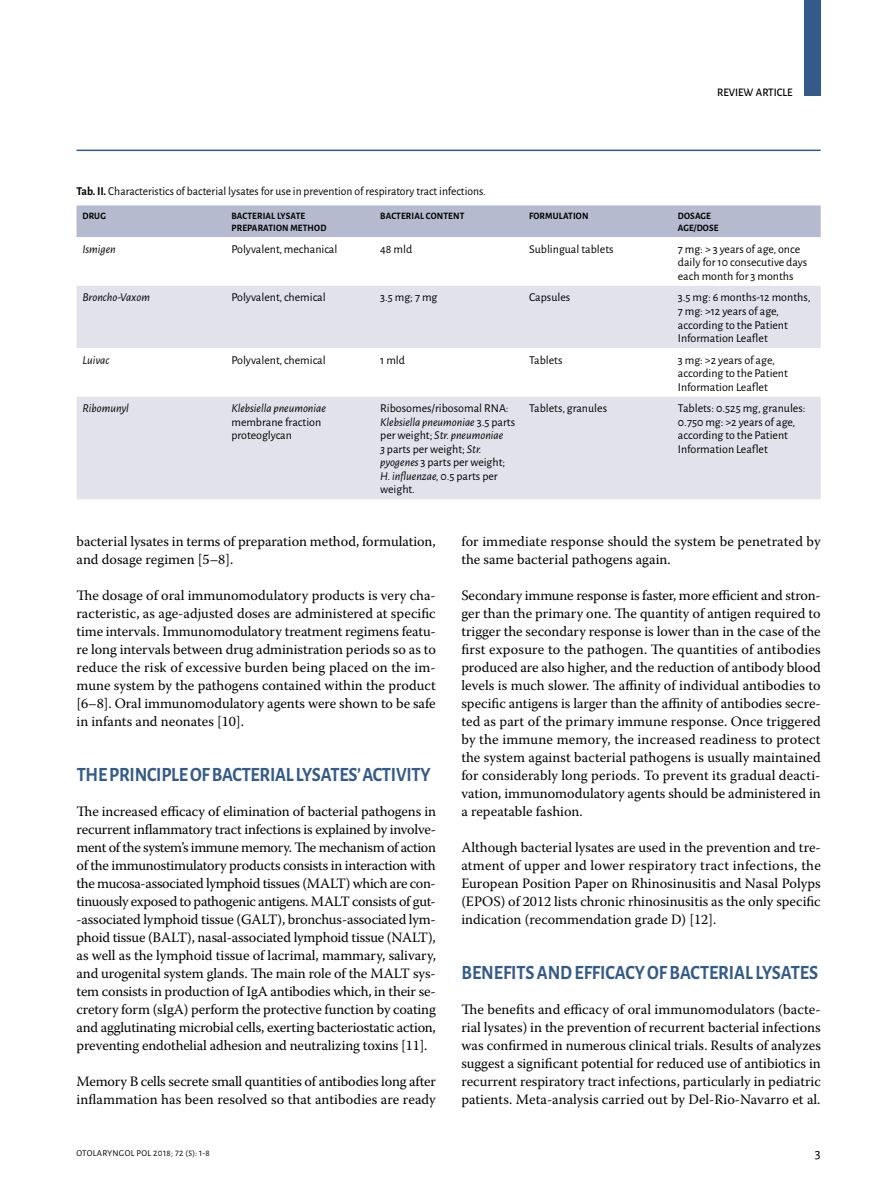
<style>
.page{position:relative;width:893px;height:1191px;background:#fff}
.page>*{position:absolute;margin:0;border:0;box-sizing:border-box;transform-origin:0 0}
.t1{font:700 20.25px "Alegreya Sans";letter-spacing:-.01em;color:#335a88;scale:.9 1}
.t2{font:14.25px/18px "Warnock Pro";color:#000;text-align:justify}
.t3{font:14.25px "Alegreya Sans";color:#000}
.t4{font:12px/13.5px "Alegreya Sans";color:#000}
.t5{font:italic 12px "Alegreya Sans";color:#000}
.t6{font:500 11.55px "Alegreya Sans";color:#000;scale:.95 1}
.t7{font:700 9.75px/12px "Alegreya Sans";letter-spacing:.015em;color:#000;scale:.95 1}
.t8{font:9px "Alegreya Sans";letter-spacing:.035em;color:#000}
.s1{font-weight:700}
.s2{font-style:italic}
</style>
<div class="page">
<hr style="left:77px;top:150px;width:744px;height:1px;background:#335a88">
<div style="left:804px;top:0;width:17px;height:96px;background:#335a88"></div>
<div style="left:77px;top:205px;width:744px;height:32px;background:#b5bace"></div>
<svg style="left:77px;top:286px;width:744px;height:213px;fill:#e2e3ea"></svg>
<p class="t6" style="left:717px;top:84px;width:81px">REVIEW ARTICLE</p>
<p class="t4" style="left:77px;top:184px;width:411px"><span class="s1">TAB. II.</span> Characteristics of bacterial lysates for use in prevention of respiratory tract infections.</p>
<p class="t7" style="left:83px;top:209px;width:26px">DRUG</p>
<p class="t7" style="left:231px;top:209px;width:101px">BACTERIAL LYSATE<br>PREPARATION METHOD</p>
<p class="t7" style="left:380px;top:209px;width:90px">BACTERIAL CONTENT</p>
<p class="t7" style="left:529px;top:209px;width:64px">FORMULATION</p>
<p class="t7" style="left:678px;top:209px;width:44px">DOSAGE<br>AGE/DOSE</p>
<p class="t5" style="left:83px;top:241px;width:35px">Ismigen</p>
<p class="t4" style="left:231px;top:242px;width:108px">Polyvalent, mechanical</p>
<p class="t4" style="left:380px;top:242px;width:34px">48 mld</p>
<p class="t4" style="left:529px;top:242px;width:86px">Sublingual tablets</p>
<p class="t4" style="left:678px;top:242px;width:131px">7 mg: &gt; 3 years of age, once daily for 10 consecutive days each month for 3 months</p>
<p class="t5" style="left:83px;top:289px;width:69px">Broncho-Vaxom</p>
<p class="t4" style="left:231px;top:290px;width:96px">Polyvalent, chemical</p>
<p class="t4" style="left:380px;top:290px;width:59px">3.5 mg; 7 mg</p>
<p class="t4" style="left:529px;top:290px;width:43px">Capsules</p>
<p class="t4" style="left:678px;top:290px;width:134px">3.5 mg: 6 months-12 months,<br>7 mg: &gt;12 years of age, according to the Patient<br>Information Leaflet</p>
<p class="t5" style="left:83px;top:352px;width:28px">Luivac</p>
<p class="t4" style="left:231px;top:352px;width:96px">Polyvalent, chemical</p>
<p class="t4" style="left:380px;top:352px;width:26px">1 mld</p>
<p class="t4" style="left:529px;top:352px;width:35px">Tablets</p>
<p class="t4" style="left:678px;top:352px;width:112px">3 mg: &gt;2 years of age, according to the Patient<br>Information Leaflet</p>
<p class="t5" style="left:83px;top:400px;width:48px">Ribomunyl</p>
<p class="t5" style="left:231px;top:400px;width:96px">Klebsiella pneumoniae</p>
<p class="t4" style="left:231px;top:414px;width:91px">membrane fraction proteoglycan</p>
<p class="t4" style="left:380px;top:401px;width:136px">Ribosomes/ribosomal RNA:<br><span class="s2">Klebsiella pneumoniae</span> 3.5 parts per weight; <span class="s2">Str. pneumoniae<br>3</span> parts per weight; <span class="s2">Str. pyogenes</span> 3 parts per weight;<br><span class="s2">H. influenzae,</span> 0.5 parts per weight.</p>
<p class="t4" style="left:529px;top:401px;width:79px">Tablets, granules</p>
<p class="t4" style="left:678px;top:401px;width:129px">Tablets: 0.525 mg, granules:<br>0.750 mg: &gt;2 years of age, according to the Patient<br>Information Leaflet</p>
<p class="t2" style="left:77px;top:532px;width:361px">bacterial lysates in terms of preparation method, formulation, and dosage regimen [5–8].</p>
<p class="t2" style="left:77px;top:586px;width:361px">The dosage of oral immunomodulatory products is very cha&shy;racteristic, as age-adjusted doses are administered at specific time intervals. Immunomodulatory treatment regimens featu&shy;re long intervals between drug administration periods so as to reduce the risk of excessive burden being placed on the im&shy;mune system by the pathogens contained within the product [6–8]. Oral immunomodulatory agents were shown to be safe in infants and neonates [10].</p>
<h1 class="t1" style="left:77px;top:760px;width:395px">THE PRINCIPLE OF BACTERIAL LYSATES’ ACTIVITY</h1>
<p class="t2" style="left:77px;top:802px;width:361px">The increased efficacy of elimination of bacterial pathogens in recurrent inflammatory tract infections is explained by involve&shy;ment of the system’s immune memory. The mechanism of action of the immunostimulatory products consists in interaction with the mucosa-associated lymphoid tissues (MALT) which are con&shy;tinuously exposed to pathogenic antigens. MALT consists of gut--associated lymphoid tissue (GALT), bronchus-associated lym&shy;phoid tissue (BALT), nasal-associated lymphoid tissue (NALT), as well as the lymphoid tissue of lacrimal, mammary, salivary, and urogenital system glands. The main role of the MALT sys&shy;tem consists in production of IgA antibodies which, in their se&shy;cretory form (sIgA) perform the protective function by coating and agglutinating microbial cells, exerting bacteriostatic action, preventing endothelial adhesion and neutralizing toxins [11].</p>
<p class="t2" style="left:77px;top:1072px;width:361px">Memory B cells secrete small quantities of antibodies long after inflammation has been resolved so that antibodies are ready</p>
<p class="t2" style="left:461px;top:532px;width:361px">for immediate response should the system be penetrated by the same bacterial pathogens again.</p>
<p class="t2" style="left:461px;top:586px;width:361px">Secondary immune response is faster, more efficient and stron&shy;ger than the primary one. The quantity of antigen required to trigger the secondary response is lower than in the case of the first exposure to the pathogen. The quantities of antibodies produced are also higher, and the reduction of antibody blood levels is much slower. The affinity of individual antibodies to specific antigens is larger than the affinity of antibodies secre&shy;ted as part of the primary immune response. Once triggered by the immune memory, the increased readiness to protect the system against bacterial pathogens is usually maintained for considerably long periods. To prevent its gradual deacti&shy;vation, immunomodulatory agents should be administered in a repeatable fashion.</p>
<p class="t2" style="left:461px;top:838px;width:361px">Although bacterial lysates are used in the prevention and tre&shy;atment of upper and lower respiratory tract infections, the European Position Paper on Rhinosinusitis and Nasal Polyps (EPOS) of 2012 lists chronic rhinosinusitis as the only specific indication (recommendation grade D) [12].</p>
<h1 class="t1" style="left:461px;top:958px;width:398px">BENEFITS AND EFFICACY OF BACTERIAL LYSATES</h1>
<p class="t2" style="left:461px;top:1000px;width:361px">The benefits and efficacy of oral immunomodulators (bacte&shy;rial lysates) in the prevention of recurrent bacterial infections was confirmed in numerous clinical trials. Results of analyzes suggest a significant potential for reduced use of antibiotics in recurrent respiratory tract infections, particularly in pediatric patients. Meta-analysis carried out by Del-Rio-Navarro et al.</p>
<p class="t8" style="left:77px;top:1146px;width:135px">Otolaryngol Pol 2018; 72 (5): 1-8</p>
<p class="t3" style="left:815px;top:1144px;width:7px">3</p>
</div>
